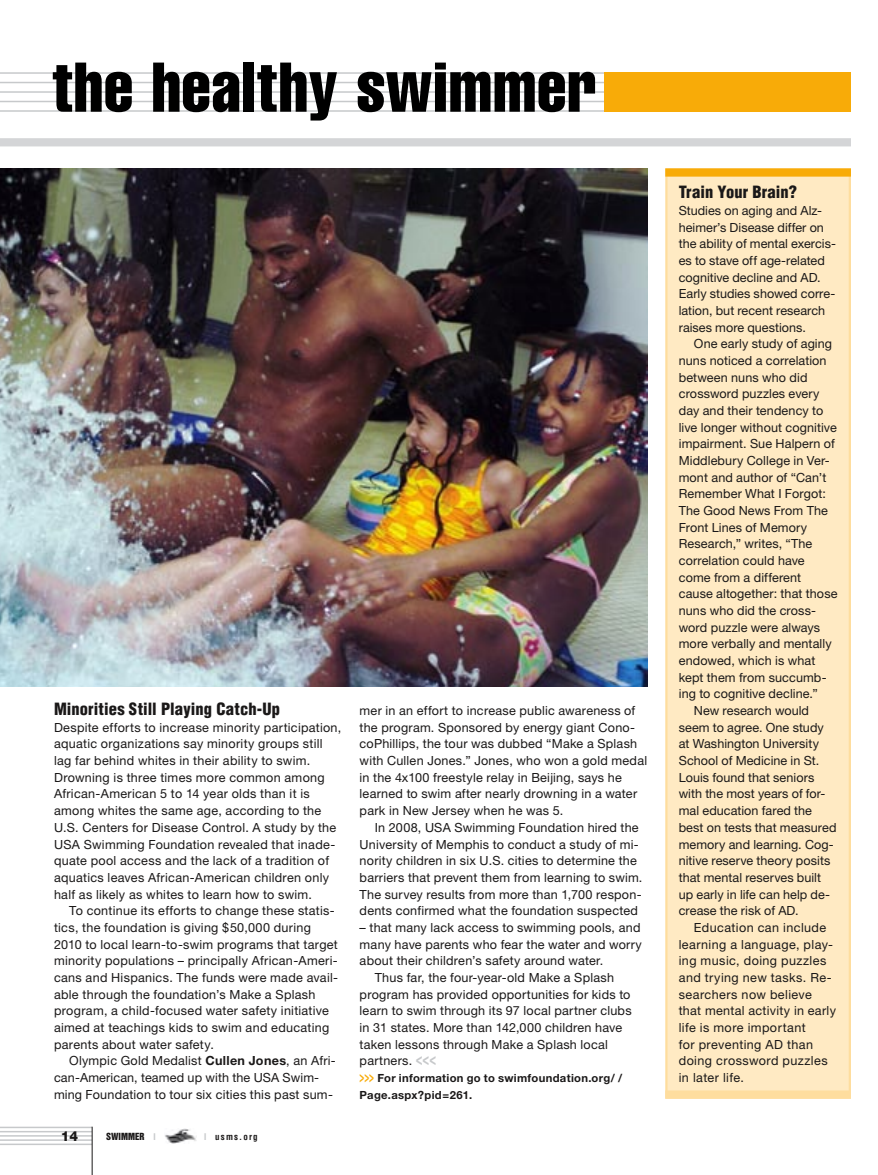
<style>
.page{position:relative;width:878px;height:1175px;background:#fff}
.page>*{position:absolute;margin:0;border:0;box-sizing:border-box;transform-origin:0 0}
.t1{font:extra-condensed 69px "Helvetica";letter-spacing:.01em;color:#000}
.Dept__Text{font:900 condensed 16.5px "Helvetica";letter-spacing:.005em;color:#1a1818}
.t2{font:800 13.8px "Helvetica Neue";color:#1a1818}
.Dept__Text-2{font:12.6px/16.6px "Helvetica Neue";letter-spacing:.015em;color:#1a1818}
.Dept__Text-3{font:700 11.25px/16.6px "Helvetica Neue";letter-spacing:.025em;color:#1a1818}
.t3{font:700 condensed 9px "Helvetica";letter-spacing:.125em;color:#1a1818}
.t4{font:9px "Helvetica Inserat";color:#1a1818}
.s1{font-weight:700}
.s2{font-family:"Helvetica";font-weight:900;font-stretch:condensed;color:#c7c9cb}
.s3{font-weight:900;color:#c7c9cb}
.s4{font-weight:700;font-size:17.25px;color:#c7c9cb}
.s5{font-family:"Helvetica";font-weight:900;font-stretch:condensed;font-size:15px;color:#f8ab08}
</style>
<div class="page">
<img style="left:165px;top:1128px;width:31px;height:15px">
<hr style="left:0;top:1126px;width:92px;height:2px;background:#c7c9cb">
<hr style="left:0;top:1130px;width:92px;height:2px;background:#c7c9cb">
<hr style="left:0;top:1135px;width:92px;height:1px;background:#c7c9cb">
<hr style="left:0;top:1139px;width:92px;height:1px;background:#c7c9cb">
<hr style="left:0;top:1143px;width:92px;height:2px;background:#c7c9cb">
<hr style="left:92px;top:1126px;width:1px;height:48px;background:#1a1818">
<hr style="left:0;top:72px;width:810px;height:2px;background:#c7c9cb">
<hr style="left:0;top:110px;width:810px;height:2px;background:#c7c9cb">
<hr style="left:0;top:101px;width:810px;height:1px;background:#c7c9cb">
<hr style="left:0;top:91px;width:810px;height:2px;background:#c7c9cb">
<hr style="left:0;top:82px;width:810px;height:1px;background:#c7c9cb">
<div style="left:604px;top:72px;width:246px;height:40px;background:#f8ab08"></div>
<div style="left:0;top:138px;width:851px;height:8px;background:#d4d5d7"></div>
<img style="left:0;top:168px;width:647px;height:518px">
<div style="left:666px;top:169px;width:183px;height:928px;background:#ffeac3"></div>
<div style="left:665px;top:168px;width:185px;height:930px;border:2px solid #fedd9e"></div>
<div style="left:665px;top:168px;width:185px;height:9px;background:#f8ab08"></div>
<div style="left:665px;top:1090px;width:185px;height:8px;background:#fedd9e"></div>
<p class="t1" style="left:52px;top:43px;width:546px">the healthy swimmer</p>
<p class="Dept__Text" style="left:54px;top:698px;width:227px">Minorities Still Playing Catch-Up</p>
<p class="Dept__Text-2" style="left:54px;top:718px;width:289px">Despite efforts to increase minority participation, aquatic organizations say minority groups still lag far behind whites in their ability to swim.<br>Drowning is three times more common among African-American 5 to 14 year olds than it is among whites the same age, according to the U.S. Centers for Disease Control. A study by the USA Swimming Foundation revealed that inade&shy;quate pool access and the lack of a tradition of aquatics leaves African-American children only half as likely as whites to learn how to swim.</p>
<p class="Dept__Text-2" style="left:54px;top:902px;width:285px;text-indent:15px">To continue its efforts to change these statis&shy;tics, the foundation is giving $50,000 during 2010 to local learn-to-swim programs that target minority populations – principally African-Ameri&shy;cans and Hispanics. The funds were made avail&shy;able through the foundation’s Make a Splash program, a child-focused water safety initiative aimed at teachings kids to swim and educating parents about water safety.</p>
<p class="Dept__Text-2" style="left:54px;top:1052px;width:283px;text-indent:15px">Olympic Gold Medalist <span class="s1">Cullen Jones</span>, an Afri&shy;can-American, teamed up with the USA Swim&shy;ming Foundation to tour six cities this past sum-</p>
<p class="t2" style="left:61px;top:1127px;width:19px">14</p>
<p class="t4" style="left:106px;top:1130px;width:51px">SWIMMER <span class="s2">|</span></p>
<p class="t3" style="left:204px;top:1131px;width:55px"><span class="s3">|</span> usms.org</p>
<p class="Dept__Text-2" style="left:359px;top:702px;width:289px">mer in an effort to increase public awareness of the program. Sponsored by energy giant Cono&shy;coPhillips, the tour was dubbed “Make a Splash with Cullen Jones.” Jones, who won a gold medal in the 4x100 freestyle relay in Beijing, says he learned to swim after nearly drowning in a water park in New Jersey when he was 5.</p>
<p class="Dept__Text-2" style="left:359px;top:818px;width:284px;text-indent:15px">In 2008, USA Swimming Foundation hired the University of Memphis to conduct a study of mi&shy;nority children in six U.S. cities to determine the barriers that prevent them from learning to swim.<br>The survey results from more than 1,700 respon&shy;dents confirmed what the foundation suspected</p>
<p class="Dept__Text-2" style="left:359px;top:919px;width:284px;text-align:justify">– that many lack access to swimming pools, and many have parents who fear the water and worry about their children’s safety around water.</p>
<p class="Dept__Text-2" style="left:359px;top:969px;width:273px;text-indent:15px">Thus far, the four-year-old Make a Splash program has provided opportunities for kids to learn to swim through its 97 local partner clubs in 31 states. More than 142,000 children have taken lessons through Make a Splash local partners. <span class="s4">&lt;&lt;&lt;</span></p>
<p class="Dept__Text-3" style="left:359px;top:1069px;width:264px"><span class="s5">&gt;&gt;&gt;</span> For information go to swimfoundation.org/ /<br>Page.aspx?pid=261.</p>
<p class="Dept__Text" style="left:678px;top:182px;width:120px">Train Your Brain?</p>
<p class="Dept__Text-2" style="left:678px;top:202px;width:159px">Studies on aging and Alz&shy;heimer’s Disease differ on the ability of mental exercis&shy;es to stave off age-related cognitive decline and AD.<br>Early studies showed corre&shy;lation, but recent research raises more questions.</p>
<p class="Dept__Text-2" style="left:678px;top:335px;width:160px;text-indent:15px">One early study of aging nuns noticed a correlation between nuns who did crossword puzzles every day and their tendency to live longer without cognitive impairment. Sue Halpern of<br>Middlebury College in Ver&shy;mont and author of “Can’t<br>Remember What I Forgot:<br>The Good News From The<br>Front Lines of Memory<br>Research,” writes, “The correlation could have come from a different cause altogether: that those nuns who did the cross&shy;word puzzle were always more verbally and mentally endowed, which is what kept them from succumb&shy;ing to cognitive decline.”</p>
<p class="Dept__Text-2" style="left:678px;top:702px;width:159px;text-indent:15px">New research would seem to agree. One study at Washington University<br>School of Medicine in St.<br>Louis found that seniors with the most years of for&shy;mal education fared the best on tests that measured memory and learning. Cog&shy;nitive reserve theory posits that mental reserves built up early in life can help de&shy;crease the risk of AD.</p>
<p class="Dept__Text-2" style="left:678px;top:919px;width:159px;text-indent:15px">Education can include learning a language, play&shy;ing music, doing puzzles and trying new tasks. Re&shy;searchers now believe that mental activity in early life is more important<br>for preventing AD than doing crossword puzzles in later life.</p>
</div>
